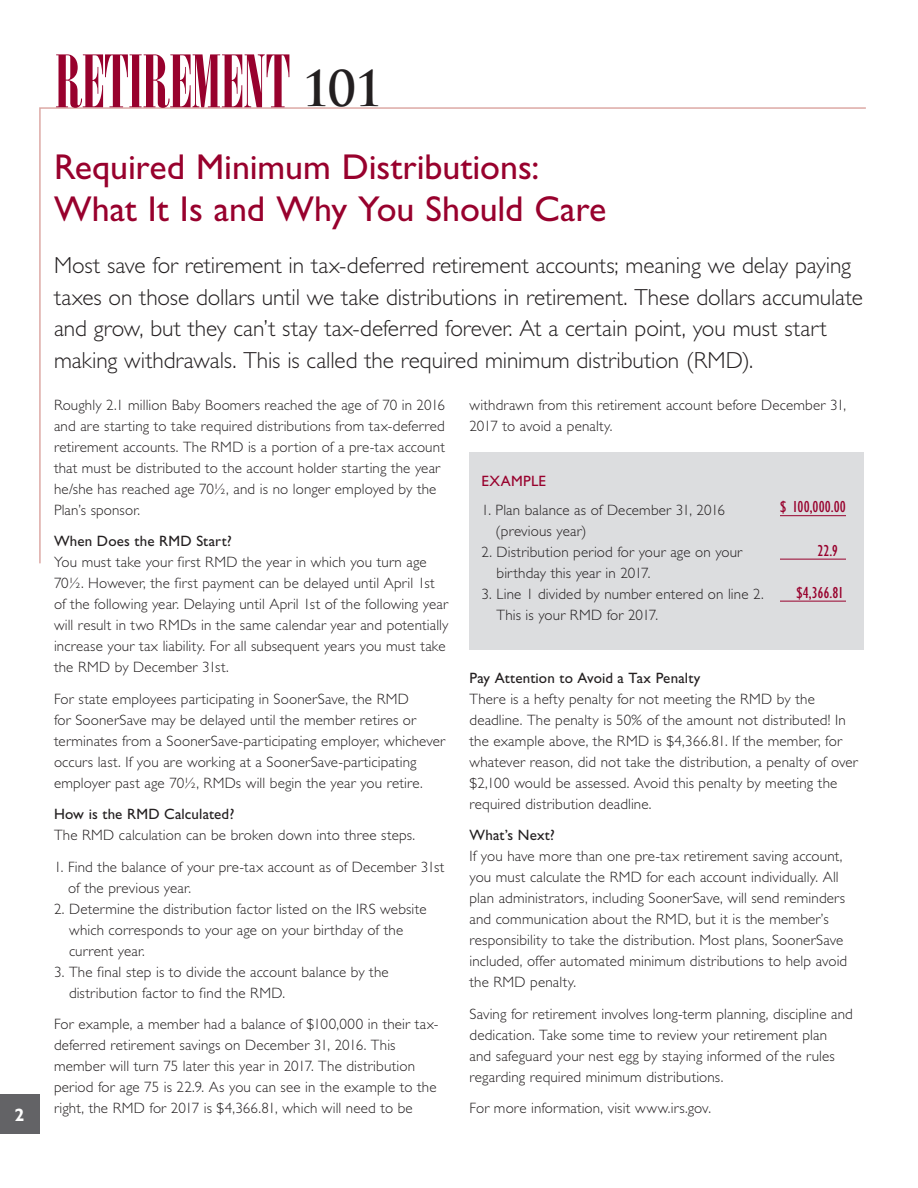
<style>
.page{position:relative;width:918px;height:1188px;background:#fff}
.page>*{position:absolute;margin:0;border:0;box-sizing:border-box;transform-origin:0 0}
.t1{font:72px "Onyx";color:#98012d}
.t2{font:36px/42px "Gill Sans Std";letter-spacing:-.005em;color:#98012d}
.Txt3-Span_All{font:300 23.25px/31.5px "Gill Sans Std";letter-spacing:-.005em;color:#231f20}
.Page_Number{font:700 18px "Gill Sans Std";color:#fff}
.t3{font:condensed 16.5px "Gill Sans Std";letter-spacing:-.005em;color:#98012d}
.Txt1{font:300 15px/21px "Gill Sans Std";letter-spacing:.01em;color:#231f20}
.Txt1_no_space{font:300 15px/21px "Gill Sans Std";letter-spacing:.01em;color:#231f20}
.Txt1_no_space-2{font:15px "Gill Sans Std";letter-spacing:.01em;color:#231f20}
.t4{font:15px "Gill Sans Std";letter-spacing:.02em;color:#98012d}
.s1{font-family:"Trajan Pro";font-weight:700;font-size:48px;color:#231f20}
</style>
<div class="page">
<div style="left:0;top:1095px;width:39px;height:39px;background:#636366"></div>
<svg style="left:39px;top:107px;width:827px;height:458px"></svg>
<div style="left:470px;top:452px;width:394px;height:198px;background:#dcdddf"></div>
<hr style="left:780px;top:515px;width:66px;height:1px;background:#98012d">
<hr style="left:780px;top:559px;width:66px;height:1px;background:#98012d">
<hr style="left:780px;top:601px;width:66px;height:1px;background:#98012d">
<p class="Page_Number" style="left:15px;top:1104px;width:11px">2</p>
<h1 class="t1" style="left:56px;top:40px;width:329px">RETIREMENT <span class="s1">101</span></h1>
<h1 class="t2" style="left:54px;top:146px;width:554px">Required Minimum Distributions:<br>What It Is and Why You Should Care</h1>
<p class="Txt3-Span_All" style="left:54px;top:250px;width:811px">Most save for retirement in tax-deferred retirement accounts; meaning we delay paying taxes on those dollars until we take distributions in retirement. These dollars accumulate and grow, but they can’t stay tax-deferred forever. At a certain point, you must start making withdrawals. This is called the required minimum distribution (RMD).</p>
<p class="Txt1" style="left:54px;top:394px;width:393px">Roughly 2.1 million Baby Boomers reached the age of 70 in 2016 and are starting to take required distributions from tax-deferred retirement accounts. The RMD is a portion of a pre-tax account that must be distributed to the account holder starting the year he/she has reached age 70½, and is no longer employed by the Plan’s sponsor.</p>
<p class="Txt1_no_space-2" style="left:54px;top:532px;width:179px">When Does the RMD Start?</p>
<p class="Txt1" style="left:54px;top:552px;width:396px">You must take your first RMD the year in which you turn age 70½. However, the first payment can be delayed until April 1st of the following year. Delaying until April 1st of the following year will result in two RMDs in the same calendar year and potentially increase your tax liability. For all subsequent years you must take the RMD by December 31st.</p>
<p class="Txt1" style="left:54px;top:688px;width:393px">For state employees participating in SoonerSave, the RMD<br>for SoonerSave may be delayed until the member retires or terminates from a SoonerSave-participating employer, whichever occurs last. If you are working at a SoonerSave-participating employer past age 70½, RMDs will begin the year you retire.</p>
<p class="Txt1_no_space-2" style="left:54px;top:805px;width:182px">How is the RMD Calculated?</p>
<p class="Txt1" style="left:54px;top:825px;width:363px">The RMD calculation can be broken down into three steps.</p>
<p class="Txt1_no_space" style="left:68px;top:856px;width:378px;text-indent:-14px">1. Find the balance of your pre-tax account as of December 31st of the previous year.</p>
<p class="Txt1_no_space" style="left:69px;top:898px;width:359px;text-indent:-15px">2. Determine the distribution factor listed on the IRS website which corresponds to your age on your birthday of the current year.</p>
<p class="Txt1" style="left:69px;top:961px;width:321px;text-indent:-15px">3. The final step is to divide the account balance by the distribution factor to find the RMD.</p>
<p class="Txt1" style="left:54px;top:1014px;width:386px">For example, a member had a balance of $100,000 in their tax&shy;deferred retirement savings on December 31, 2016. This member will turn 75 later this year in 2017. The distribution period for age 75 is 22.9. As you can see in the example to the right, the RMD for 2017 is $4,366.81, which will need to be</p>
<p class="Txt1" style="left:470px;top:394px;width:378px">withdrawn from this retirement account before December 31,<br>2017 to avoid a penalty.</p>
<p class="t4" style="left:482px;top:472px;width:66px">EXAMPLE</p>
<p class="Txt1" style="left:496px;top:499px;width:231px;text-indent:-14px">1. Plan balance as of December 31, 2016 (previous year)</p>
<p class="t3" style="left:780px;top:498px;width:67px">$ 100,000.00</p>
<p class="Txt1" style="left:497px;top:541px;width:247px;text-indent:-15px">2. Distribution period for your age on your birthday this year in 2017.</p>
<p class="t3" style="left:818px;top:541px;width:22px">22.9</p>
<p class="Txt1" style="left:496px;top:583px;width:269px;text-indent:-15px">3. Line 1 divided by number entered on line 2.<br>This is your RMD for 2017.</p>
<p class="t3" style="left:796px;top:583px;width:49px">$4,366.81</p>
<p class="Txt1_no_space-2" style="left:470px;top:669px;width:232px">Pay Attention to Avoid a Tax Penalty</p>
<p class="Txt1" style="left:470px;top:688px;width:390px">There is a hefty penalty for not meeting the RMD by the deadline. The penalty is 50% of the amount not distributed! In the example above, the RMD is $4,366.81. If the member, for whatever reason, did not take the distribution, a penalty of over $2,100 would be assessed. Avoid this penalty by meeting the required distribution deadline.</p>
<p class="Txt1_no_space-2" style="left:470px;top:826px;width:87px">What’s Next?</p>
<p class="Txt1" style="left:470px;top:846px;width:379px">If you have more than one pre-tax retirement saving account, you must calculate the RMD for each account individually. All plan administrators, including SoonerSave, will send reminders and communication about the RMD, but it is the member’s responsibility to take the distribution. Most plans, SoonerSave included, offer automated minimum distributions to help avoid the RMD penalty.</p>
<p class="Txt1" style="left:470px;top:1003px;width:385px">Saving for retirement involves long-term planning, discipline and dedication. Take some time to review your retirement plan<br>and safeguard your nest egg by staying informed of the rules regarding required minimum distributions.</p>
<p class="Txt1" style="left:470px;top:1098px;width:243px">For more information, visit www.irs.gov.</p>
</div>
